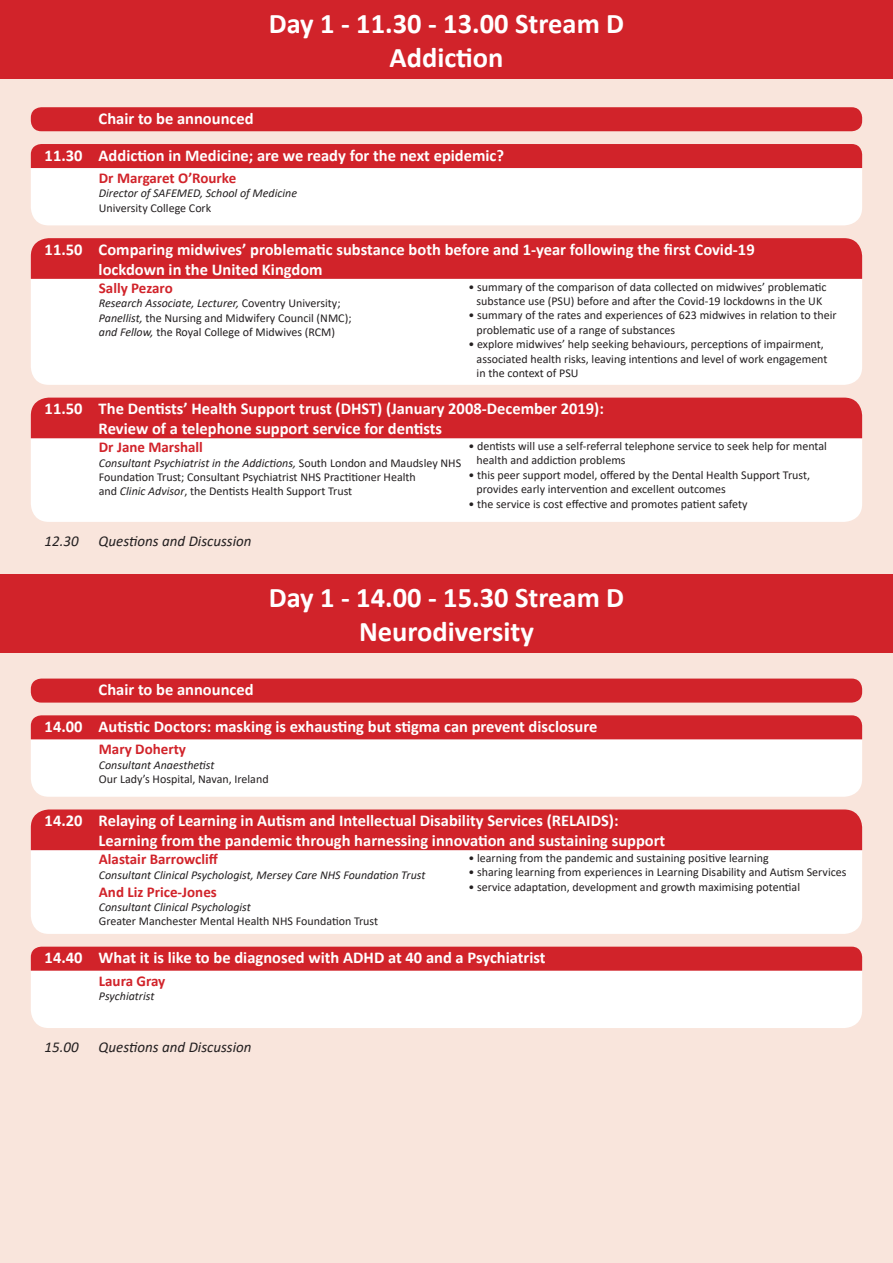
<style>
.page{position:relative;width:893px;height:1263px;background:#f9e5dc}
.page>*{position:absolute;margin:0;border:0;box-sizing:border-box;transform-origin:0 0}
.t1{font:700 28.5px "Calibri";color:#fff}
.t2{font:700 16.5px "Calibri";color:#fff}
.Speaker{font:700 15px "Calibri";color:#d1232a}
.t3{font:italic 15px "Calibri";color:#231f20}
.Bullets{font:12px "Calibri";color:#231f20}
.Job_Title{font:12px/14.4px "Calibri";color:#231f20}
.Job_Title-2{font:italic 12px "Calibri";color:#231f20}
.Org{font:12px "Calibri";color:#231f20}
.s1{font-style:normal}
.s2{font-style:italic}
</style>
<div class="page">
<div style="left:0;top:0;width:893px;height:79px;background:#d1232a"></div>
<div style="left:31px;top:168px;width:831px;height:57px;background:#fff"></div>
<div style="left:31px;top:144px;width:831px;height:24px;background:#d1232a"></div>
<div style="left:31px;top:107px;width:831px;height:24px;background:#d1232a;border-radius:11px"></div>
<div style="left:31px;top:279px;width:831px;height:106px;background:#fff"></div>
<div style="left:31px;top:238px;width:831px;height:41px;background:#d1232a"></div>
<div style="left:31px;top:971px;width:831px;height:57px;background:#fff"></div>
<div style="left:31px;top:947px;width:831px;height:24px;background:#d1232a"></div>
<div style="left:31px;top:739px;width:831px;height:58px;background:#fff"></div>
<div style="left:31px;top:715px;width:831px;height:24px;background:#d1232a"></div>
<div style="left:31px;top:678px;width:831px;height:25px;background:#d1232a;border-radius:11px"></div>
<div style="left:0;top:574px;width:893px;height:79px;background:#d1232a"></div>
<div style="left:31px;top:438px;width:831px;height:84px;background:#fff"></div>
<div style="left:31px;top:398px;width:831px;height:40px;background:#d1232a"></div>
<div style="left:31px;top:850px;width:831px;height:84px;background:#fff"></div>
<div style="left:31px;top:809px;width:831px;height:41px;background:#d1232a"></div>
<p class="t2" style="left:99px;top:107px;width:156px">Chair to be announced</p>
<p class="t1" style="left:269px;top:3px;width:357px">Day 1 - 11.30 - 13.00 Stream D</p>
<p class="t1" style="left:389px;top:38px;width:116px">Addiction</p>
<p class="t2" style="left:45px;top:143px;width:461px">11.30 Addiction in Medicine; are we ready for the next epidemic?</p>
<p class="Speaker" style="left:99px;top:167px;width:139px">Dr Margaret O’Rourke</p>
<p class="Job_Title-2" style="left:99px;top:185px;width:200px">Director of SAFEMED, School of Medicine</p>
<p class="Org" style="left:99px;top:199px;width:114px">University College Cork</p>
<p class="t2" style="left:45px;top:238px;width:711px">11.50 Comparing midwives’ problematic substance both before and 1-year following the first Covid-19</p>
<p class="t2" style="left:99px;top:257px;width:226px">lockdown in the United Kingdom</p>
<p class="Speaker" style="left:99px;top:277px;width:75px">Sally Pezaro</p>
<p class="Job_Title-2" style="left:99px;top:295px;width:243px">Research Associate, Lecturer, <span class="s1">Coventry University;</span></p>
<p class="Job_Title" style="left:99px;top:310px;width:254px"><span class="s2">Panellist,</span> the Nursing and Midwifery Council (NMC);</p>
<p class="Job_Title" style="left:99px;top:324px;width:238px"><span class="s2">and Fellow,</span> the Royal College of Midwives (RCM)</p>
<p class="Bullets" style="left:468px;top:278px;width:359px">• summary of the comparison of data collected on midwives’ problematic</p>
<p class="Bullets" style="left:477px;top:293px;width:347px">substance use (PSU) before and after the Covid-19 lockdowns in the UK</p>
<p class="Bullets" style="left:468px;top:307px;width:370px">• summary of the rates and experiences of 623 midwives in relation to their</p>
<p class="Bullets" style="left:477px;top:321px;width:200px">problematic use of a range of substances</p>
<p class="Bullets" style="left:468px;top:336px;width:357px">• explore midwives’ help seeking behaviours, perceptions of impairment,</p>
<p class="Bullets" style="left:477px;top:350px;width:352px">associated health risks, leaving intentions and level of work engagement</p>
<p class="Bullets" style="left:477px;top:365px;width:104px">in the context of PSU</p>
<p class="t2" style="left:45px;top:397px;width:561px">11.50 The Dentists’ Health Support trust (DHST) (January 2008-December 2019):</p>
<p class="t2" style="left:99px;top:417px;width:345px">Review of a telephone support service for dentists</p>
<p class="Speaker" style="left:99px;top:437px;width:106px">Dr Jane Marshall</p>
<p class="Job_Title" style="left:99px;top:455px;width:364px"><span class="s2">Consultant Psychiatrist in the Addictions,</span> South London and Maudsley NHS<br>Foundation Trust; Consultant Psychiatrist NHS Practitioner Health</p>
<p class="Org" style="left:99px;top:483px;width:255px">and <span class="s2">Clinic Advisor</span>, the Dentists Health Support Trust</p>
<p class="Bullets" style="left:468px;top:438px;width:360px">• dentists will use a self-referral telephone service to seek help for mental</p>
<p class="Bullets" style="left:477px;top:452px;width:151px">health and addiction problems</p>
<p class="Bullets" style="left:468px;top:466px;width:343px">• this peer support model, offered by the Dental Health Support Trust,</p>
<p class="Bullets" style="left:477px;top:481px;width:251px">provides early intervention and excellent outcomes</p>
<p class="Bullets" style="left:468px;top:495px;width:281px">• the service is cost effective and promotes patient safety</p>
<p class="t3" style="left:45px;top:530px;width:36px">12.30</p>
<p class="t3" style="left:99px;top:530px;width:154px">Questions and Discussion</p>
<p class="t2" style="left:99px;top:678px;width:156px">Chair to be announced</p>
<p class="t1" style="left:269px;top:577px;width:357px">Day 1 - 14.00 - 15.30 Stream D</p>
<p class="t1" style="left:359px;top:612px;width:176px">Neurodiversity</p>
<p class="t2" style="left:45px;top:715px;width:554px">14.00 Autistic Doctors: masking is exhausting but stigma can prevent disclosure</p>
<p class="Speaker" style="left:99px;top:739px;width:89px">Mary Doherty</p>
<p class="Job_Title-2" style="left:99px;top:756px;width:117px">Consultant Anaesthetist</p>
<p class="Org" style="left:99px;top:771px;width:171px">Our Lady’s Hospital, Navan, Ireland</p>
<p class="t2" style="left:45px;top:809px;width:575px">14.20 Relaying of Learning in Autism and Intellectual Disability Services (RELAIDS):</p>
<p class="t2" style="left:99px;top:829px;width:568px">Learning from the pandemic through harnessing innovation and sustaining support</p>
<p class="Speaker" style="left:99px;top:848px;width:121px">Alastair Barrowcliff</p>
<p class="Job_Title-2" style="left:99px;top:866px;width:328px">Consultant Clinical Psychologist, Mersey Care NHS Foundation Trust</p>
<p class="Speaker" style="left:99px;top:881px;width:119px">And Liz Price-Jones</p>
<p class="Job_Title-2" style="left:99px;top:899px;width:153px">Consultant Clinical Psychologist</p>
<p class="Org" style="left:99px;top:913px;width:281px">Greater Manchester Mental Health NHS Foundation Trust</p>
<p class="Bullets" style="left:468px;top:849px;width:302px">• learning from the pandemic and sustaining positive learning</p>
<p class="Bullets" style="left:468px;top:864px;width:380px">• sharing learning from experiences in Learning Disability and Autism Services</p>
<p class="Bullets" style="left:468px;top:878px;width:333px">• service adaptation, development and growth maximising potential</p>
<p class="t2" style="left:45px;top:946px;width:502px">14.40 What it is like to be diagnosed with ADHD at 40 and a Psychiatrist</p>
<p class="Speaker" style="left:99px;top:970px;width:68px">Laura Gray</p>
<p class="Job_Title-2" style="left:99px;top:988px;width:57px">Psychiatrist</p>
<p class="t3" style="left:45px;top:1037px;width:36px">15.00</p>
<p class="t3" style="left:99px;top:1037px;width:154px">Questions and Discussion</p>
</div>
